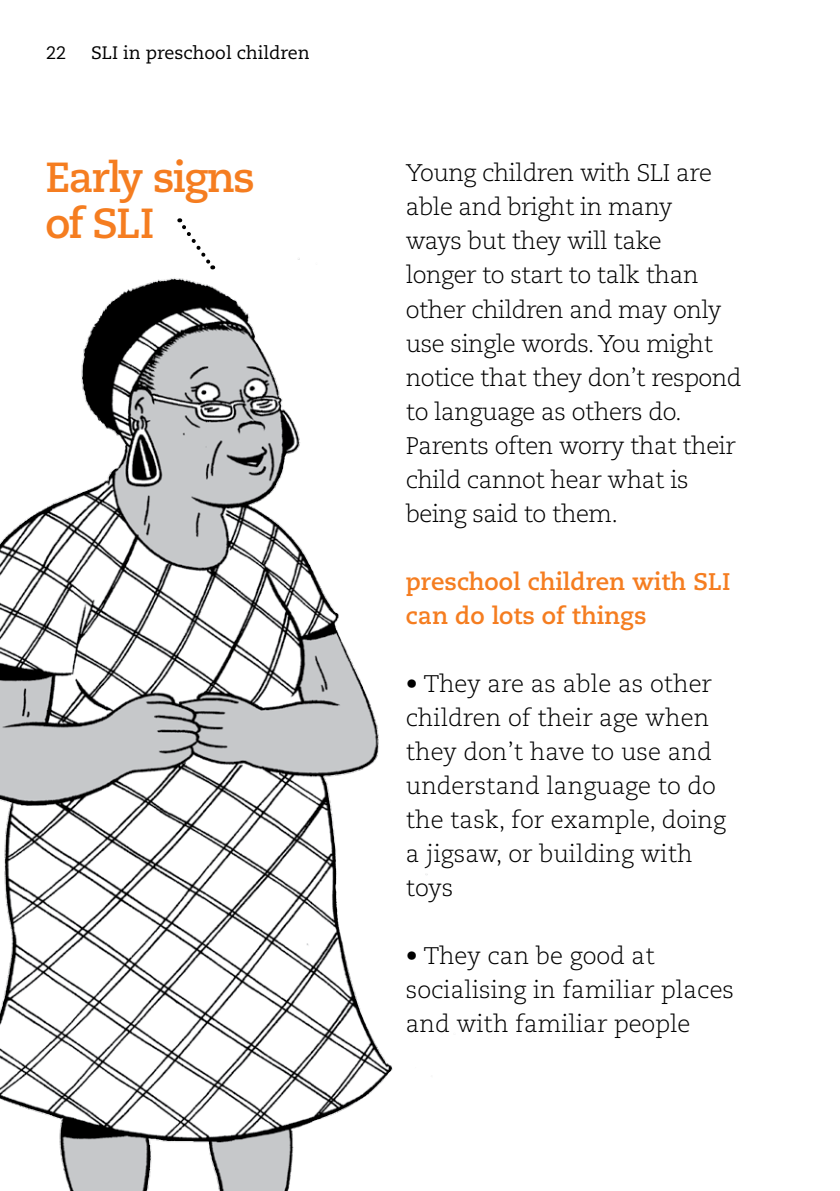
<style>
.page{position:relative;width:840px;height:1191px;background:#fff}
.page>*{position:absolute;margin:0;border:0;box-sizing:border-box;transform-origin:0 0}
.t1{font:700 42px/46px "Caecilia CE";letter-spacing:-.04em;color:#f57d20}
.t2{font:300 24px/34px "Caecilia CE";letter-spacing:-.02em;color:#000}
.t3{font:300 24px/34px "Caecilia CE";color:#000}
.t4{font:700 24px/34px "Caecilia CE";color:#f57d20}
.t5{font:18px "Caecilia CE";color:#000}
</style>
<div class="page">
<img style="left:0;top:258px;width:428px;height:933px">
<svg style="left:178px;top:218px;width:37px;height:52px"></svg>
<p class="t5" style="left:46px;top:41px;width:22px">22</p>
<p class="t5" style="left:91px;top:41px;width:220px">SLI in preschool children</p>
<h1 class="t1" style="left:45px;top:153px;width:211px">Early signs of SLI</h1>
<p class="t2" style="left:405px;top:156px;width:337px">Young children with SLI are able and bright in many<br>ways but they will take<br>longer to start to talk than other children and may only use single words. You might notice that they don’t respond to language as others do.<br>Parents often worry that their child cannot hear what is being said to them.</p>
<p class="t4" style="left:405px;top:563px;width:326px">preschool children with SLI can do lots of things</p>
<p class="t3" style="left:405px;top:666px;width:321px">• They are as able as other children of their age when they don’t have to use and understand language to do the task, for example, doing a jigsaw, or building with toys</p>
<p class="t3" style="left:405px;top:938px;width:329px">• They can be good at socialising in familiar places and with familiar people</p>
</div>
